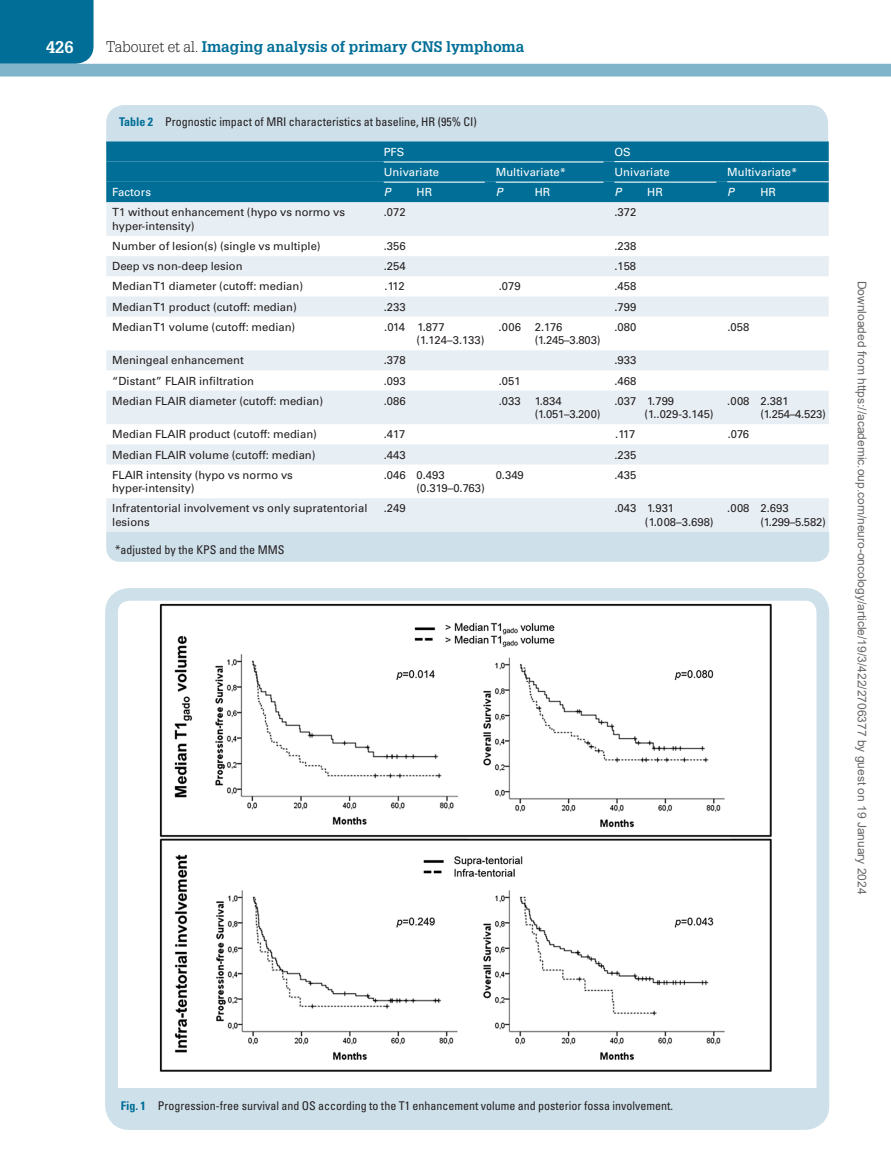
<style>
.page{position:relative;width:891px;height:1175px;background:#fff}
.page>*{position:absolute;margin:0;border:0;box-sizing:border-box;transform-origin:0 0}
.t1{font:700 16.5px "Glypha LT Std";color:#fff}
.t2{font:700 15px "Glypha LT Std";color:#006e96}
.t3{font:condensed 12px "Univers LT Std";color:#231f20}
.t4{font:12px "Arial";color:#666}
.t5{font:11.25px/13.5px "Univers LT Std";color:#231f20}
.t6{font:11.25px "Univers LT Std";color:#fff}
.t7{font:11.25px/13.5px "Univers LT Std";letter-spacing:-.02em;color:#231f20}
.t8{font:italic 11.25px "Univers LT Std";color:#fff}
.s1{font-weight:300;color:#231f20}
.s2{font-weight:700;color:#006e96}
</style>
<div class="page">
<div style="left:0;top:0;width:94px;height:64px;background:#006e96"></div>
<div style="left:0;top:64px;width:891px;height:12px;background:#7fb4ca"></div>
<div style="left:106px;top:532px;width:723px;height:30px;background:#cee0ea"></div>
<div style="left:106px;top:105px;width:722px;height:36px;background:#cee0ea"></div>
<div style="left:106px;top:141px;width:723px;height:61px;background:#006e96"></div>
<div style="left:106px;top:162px;width:723px;height:20px;background:#006e96"></div>
<svg style="left:106px;top:202px;width:723px;height:330px;fill:#e8eff4"></svg>
<hr style="left:727px;top:181px;width:33px;height:1px;background:#fff">
<hr style="left:760px;top:181px;width:69px;height:1px;background:#fff">
<hr style="left:614px;top:161px;width:33px;height:1px;background:#fff">
<hr style="left:647px;top:161px;width:80px;height:1px;background:#fff">
<hr style="left:727px;top:161px;width:33px;height:1px;background:#fff">
<hr style="left:760px;top:161px;width:69px;height:1px;background:#fff">
<hr style="left:384px;top:162px;width:220px;height:1px;background:#fff">
<hr style="left:384px;top:182px;width:101px;height:1px;background:#fff">
<hr style="left:496px;top:182px;width:108px;height:1px;background:#fff">
<hr style="left:614px;top:182px;width:102px;height:1px;background:#fff">
<div style="left:116px;top:1088px;width:702px;height:33px;background:#cee0ea"></div>
<img style="left:159px;top:603px;width:613px;height:469px">
<div style="left:105px;top:588px;width:724px;height:541px;border:13px solid #cee0ea;border-radius:18px"></div>
<h1 class="t1" style="left:46px;top:37px;width:29px">426</h1>
<h2 class="t2" style="left:106px;top:37px;width:420px"><span class="s1">Tabouret et al.</span> Imaging analysis of primary CNS lymphoma</h2>
<p class="t3" style="left:119px;top:115px;width:359px"><span class="s2">Table 2</span> Prognostic impact of MRI characteristics at baseline, HR (95% CI)</p>
<p class="t6" style="left:384px;top:145px;width:22px">PFS</p>
<p class="t6" style="left:614px;top:145px;width:18px">OS</p>
<p class="t6" style="left:384px;top:165px;width:57px">Univariate</p>
<p class="t6" style="left:496px;top:165px;width:72px">Multivariate*</p>
<p class="t6" style="left:614px;top:165px;width:57px">Univariate</p>
<p class="t6" style="left:727px;top:165px;width:72px">Multivariate*</p>
<p class="t6" style="left:112px;top:186px;width:40px">Factors</p>
<p class="t8" style="left:384px;top:186px;width:8px">P</p>
<p class="t6" style="left:417px;top:186px;width:17px">HR</p>
<p class="t8" style="left:496px;top:186px;width:8px">P</p>
<p class="t6" style="left:535px;top:186px;width:17px">HR</p>
<p class="t8" style="left:614px;top:186px;width:8px">P</p>
<p class="t6" style="left:647px;top:186px;width:17px">HR</p>
<p class="t8" style="left:727px;top:186px;width:8px">P</p>
<p class="t6" style="left:761px;top:186px;width:17px">HR</p>
<p class="t5" style="left:112px;top:206px;width:234px">T1 without enhancement (hypo vs normo vs hyper-intensity)</p>
<p class="t5" style="left:384px;top:206px;width:23px">.072</p>
<p class="t5" style="left:614px;top:206px;width:23px">.372</p>
<p class="t5" style="left:112px;top:239px;width:210px">Number of lesion(s) (single vs multiple)</p>
<p class="t5" style="left:384px;top:239px;width:23px">.356</p>
<p class="t5" style="left:614px;top:239px;width:23px">.238</p>
<p class="t5" style="left:112px;top:260px;width:132px">Deep vs non-deep lesion</p>
<p class="t5" style="left:384px;top:260px;width:23px">.254</p>
<p class="t5" style="left:614px;top:260px;width:23px">.158</p>
<p class="t5" style="left:112px;top:280px;width:192px">Median T1 diameter (cutoff: median)</p>
<p class="t5" style="left:385px;top:280px;width:22px">.112</p>
<p class="t5" style="left:499px;top:280px;width:23px">.079</p>
<p class="t5" style="left:614px;top:280px;width:23px">.458</p>
<p class="t5" style="left:112px;top:300px;width:186px">Median T1 product (cutoff: median)</p>
<p class="t5" style="left:384px;top:300px;width:23px">.233</p>
<p class="t5" style="left:614px;top:300px;width:23px">.799</p>
<p class="t5" style="left:112px;top:320px;width:185px">Median T1 volume (cutoff: median)</p>
<p class="t5" style="left:417px;top:320px;width:69px;text-indent:-32px">.014 1.877 (1.124–3.133)</p>
<p class="t7" style="left:535px;top:320px;width:67px;text-indent:-36px">.006 2.176 (1.245–3.803)</p>
<p class="t5" style="left:614px;top:320px;width:23px">.080</p>
<p class="t5" style="left:727px;top:320px;width:23px">.058</p>
<p class="t5" style="left:112px;top:354px;width:133px">Meningeal enhancement</p>
<p class="t5" style="left:384px;top:354px;width:23px">.378</p>
<p class="t5" style="left:614px;top:354px;width:23px">.933</p>
<p class="t5" style="left:112px;top:374px;width:143px">“Distant” FLAIR infiltration</p>
<p class="t5" style="left:384px;top:374px;width:23px">.093</p>
<p class="t5" style="left:499px;top:374px;width:23px">.051</p>
<p class="t5" style="left:614px;top:374px;width:23px">.468</p>
<p class="t5" style="left:112px;top:394px;width:212px">Median FLAIR diameter (cutoff: median)</p>
<p class="t5" style="left:384px;top:394px;width:23px">.086</p>
<p class="t5" style="left:535px;top:394px;width:67px;text-indent:-36px">.033 1.834 (1.051–3.200)</p>
<p class="t5" style="left:645px;top:394px;width:71px;text-indent:-30px">.037 1.799 (1..029-3.145)</p>
<p class="t5" style="left:760px;top:394px;width:67px;text-indent:-33px">.008 2.381 (1.254–4.523)</p>
<p class="t5" style="left:112px;top:428px;width:206px">Median FLAIR product (cutoff: median)</p>
<p class="t5" style="left:384px;top:428px;width:23px">.417</p>
<p class="t5" style="left:615px;top:428px;width:22px">.117</p>
<p class="t5" style="left:728px;top:428px;width:23px">.076</p>
<p class="t5" style="left:112px;top:448px;width:205px">Median FLAIR volume (cutoff: median)</p>
<p class="t5" style="left:384px;top:448px;width:23px">.443</p>
<p class="t5" style="left:614px;top:448px;width:23px">.235</p>
<p class="t5" style="left:112px;top:468px;width:182px">FLAIR intensity (hypo vs normo vs hyper-intensity)</p>
<p class="t5" style="left:417px;top:468px;width:70px;text-indent:-33px">.046 0.493 (0.319–0.763)</p>
<p class="t5" style="left:496px;top:468px;width:30px">0.349</p>
<p class="t5" style="left:614px;top:468px;width:23px">.435</p>
<p class="t5" style="left:112px;top:502px;width:257px">Infratentorial involvement vs only supratentorial lesions</p>
<p class="t5" style="left:384px;top:502px;width:23px">.249</p>
<p class="t5" style="left:645px;top:502px;width:70px;text-indent:-31px">.043 1.931 (1.008–3.698)</p>
<p class="t5" style="left:760px;top:502px;width:67px;text-indent:-33px">.008 2.693 (1.299–5.582)</p>
<p class="t3" style="left:115px;top:542px;width:171px">*adjusted by the KPS and the MMS</p>
<p class="t4" style="left:866px;top:281px;width:615px;rotate:90deg">Downloaded from https://academic.oup.com/neuro-oncology/article/19/3/422/2706377 by guest on 19 January 2024</p>
<p class="t3" style="left:121px;top:1097px;width:554px"><span class="s2">Fig. 1</span> Progression-free survival and OS according to the T1 enhancement volume and posterior fossa involvement.</p>
</div>
